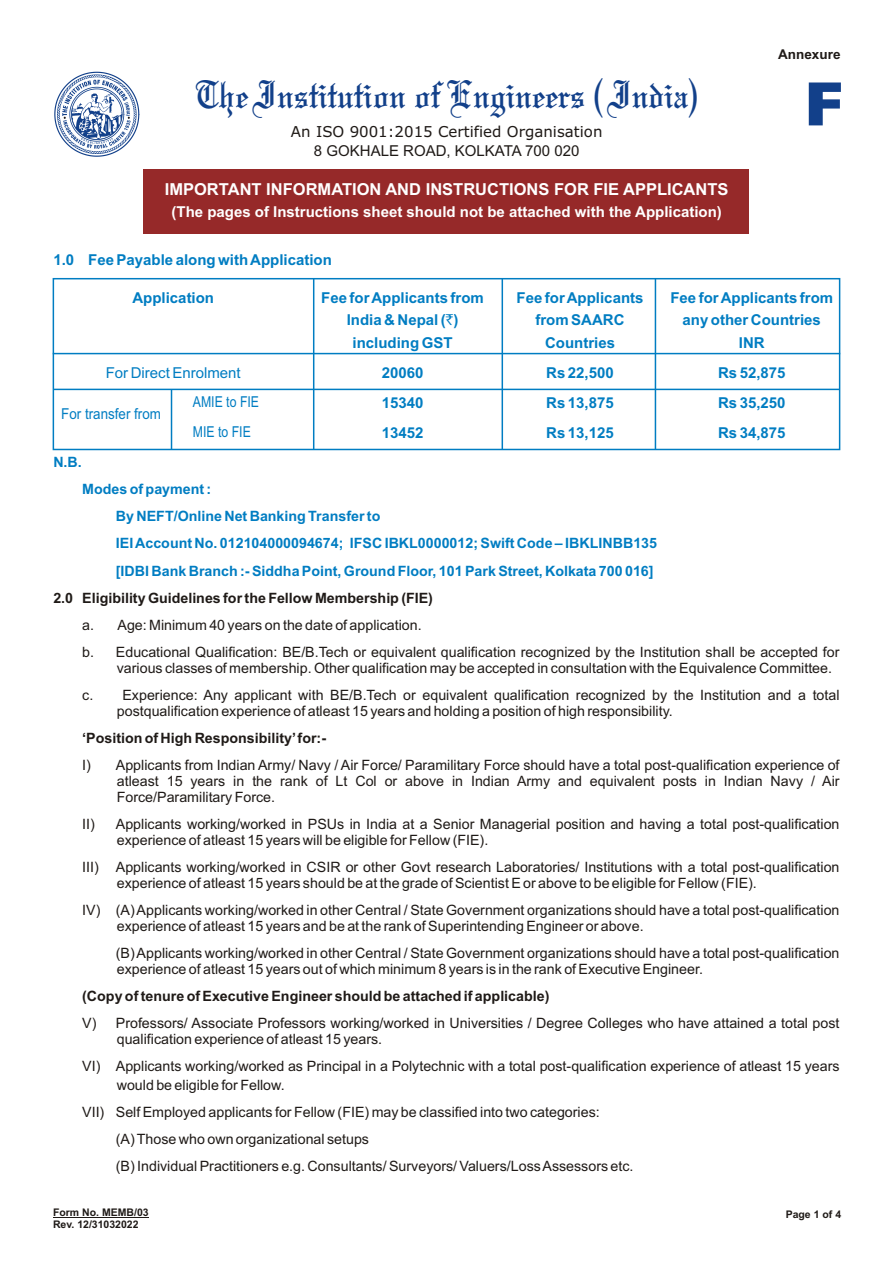
<style>
.page{position:relative;width:893px;height:1263px;background:#fff}
.page>*{position:absolute;margin:0;border:0;box-sizing:border-box;transform-origin:0 0}
.t1{font:500 60px "Futura BT";color:#12408a;scale:1.22 1}
.t2{font:42px "Olde English";color:#12408a}
.t3{font:700 16.5px "Arial";color:#fff}
.t4{font:700 15px "Arial";color:#007dc2}
.t5{font:700 15px "Arial";color:#fff}
.t6{font:15px "Verdana";color:#1f1a17}
.t7{font:15px "Arial";color:#1f1a17}
.t8{font:15px "Arial";color:#007dc2}
.t9{font:15px/29.5px "Arial Narrow";color:#007dc2}
.t10{font:15px "Arial Narrow";color:#007dc2;scale:1.09 1}
.t11{font:14.25px/15.9px "Arial";color:#1f1a17}
.t12{font:700 14.25px/27px "Arial";color:#007dc2}
.t13{font:700 14.25px "Arial";color:#1f1a17}
.t14{font:700 13.5px "Arial";color:#1f1a17}
.t15{font:700 10.5px/11.7px "Arial";color:#1f1a17}
.s1{font-family:"Rupee Foradian";font-weight:400}
</style>
<div class="page">
<svg style="left:54px;top:72px;width:85px;height:85px"></svg>
<div style="left:144px;top:169px;width:605px;height:65px;background:#962929"></div>
<div style="left:53px;top:278px;width:787px;height:172px;border:1px solid #007dc2"></div>
<hr style="left:53px;top:353px;width:787px;height:1px;background:#007dc2">
<hr style="left:313px;top:279px;width:1px;height:170px;background:#007dc2">
<hr style="left:502px;top:279px;width:1px;height:170px;background:#007dc2">
<hr style="left:655px;top:279px;width:1px;height:170px;background:#007dc2">
<hr style="left:53px;top:389px;width:787px;height:1px;background:#007dc2">
<hr style="left:171px;top:389px;width:1px;height:60px;background:#007dc2">
<hr style="left:53px;top:1217px;width:96px;height:1px;background:#1f1a17">
<h2 class="t2" style="left:196px;top:80px;width:504px">The Institution of Engineers ( India)</h2>
<p class="t6" style="left:291px;top:125px;width:313px">An ISO 9001:2015 Certified Organisation</p>
<p class="t7" style="left:314px;top:145px;width:267px">8 GOKHALE ROAD, KOLKATA 700 020</p>
<p class="t3" style="left:165px;top:183px;width:565px">IMPORTANT INFORMATION AND INSTRUCTIONS FOR FIE APPLICANTS</p>
<p class="t5" style="left:172px;top:206px;width:552px">(The pages of Instructions sheet should not be attached with the Application)</p>
<p class="t14" style="left:778px;top:49px;width:64px">Annexure</p>
<h1 class="t1" style="left:803px;top:80px;width:34px">F</h1>
<p class="t4" style="left:53px;top:254px;width:280px">1.0 Fee Payable along with Application</p>
<p class="t4" style="left:132px;top:292px;width:83px">Application</p>
<p class="t4" style="left:321px;top:292px;width:164px">Fee for Applicants from</p>
<p class="t4" style="left:516px;top:292px;width:128px">Fee for Applicants</p>
<p class="t4" style="left:670px;top:292px;width:164px">Fee for Applicants from</p>
<p class="t4" style="left:347px;top:314px;width:113px">India &amp; Nepal (<span class="s1">`</span>)</p>
<p class="t4" style="left:535px;top:314px;width:91px">from SAARC</p>
<p class="t4" style="left:683px;top:314px;width:140px">any other Countries</p>
<p class="t4" style="left:353px;top:337px;width:101px">including GST</p>
<p class="t4" style="left:545px;top:337px;width:72px">Countries</p>
<p class="t4" style="left:739px;top:337px;width:27px">INR</p>
<p class="t4" style="left:382px;top:367px;width:43px">20060</p>
<p class="t4" style="left:546px;top:367px;width:69px">Rs 22,500</p>
<p class="t4" style="left:718px;top:367px;width:69px">Rs 52,875</p>
<p class="t4" style="left:382px;top:397px;width:43px">15340</p>
<p class="t4" style="left:546px;top:397px;width:69px">Rs 13,875</p>
<p class="t4" style="left:718px;top:397px;width:69px">Rs 35,250</p>
<p class="t4" style="left:382px;top:427px;width:43px">13452</p>
<p class="t4" style="left:546px;top:427px;width:69px">Rs 13,125</p>
<p class="t4" style="left:718px;top:427px;width:69px">Rs 34,875</p>
<p class="t12" style="left:53px;top:450px;width:30px">N.B.</p>
<p class="t12" style="left:116px;top:477px;width:543px;text-indent:-34px">Modes of payment :<br>By NEFT/Online Net Banking Transfer to<br>IEI Account No. 012104000094674; IFSC IBKL0000012; Swift Code – IBKLINBB135 [IDBI Bank Branch :- Siddha Point, Ground Floor, 101 Park Street, Kolkata 700 016]</p>
<p class="t13" style="left:53px;top:592px;width:381px">2.0 Eligibility Guidelines for the Fellow Membership (FIE)</p>
<p class="t11" style="left:82px;top:612px;width:759px;line-height:27px">a. Age: Minimum 40 years on the date of application.<br>b. Educational Qualification: BE/B.Tech or equivalent qualification recognized by the Institution shall be accepted for</p>
<p class="t11" style="left:82px;top:655px;width:759px;line-height:27px;text-indent:35px">various classes of membership. Other qualification may be accepted in consultation with the Equivalence Committee. c. Experience: Any applicant with BE/B.Tech or equivalent qualification recognized by the Institution and a total</p>
<p class="t11" style="left:117px;top:704px;width:557px">postqualification experience of atleast 15 years and holding a position of high responsibility.</p>
<p class="t13" style="left:82px;top:732px;width:245px">‘Position of High Responsibility’for:-</p>
<p class="t11" style="left:117px;top:758px;width:724px;text-align:justify;text-indent:-35px">I) Applicants from Indian Army/ Navy / Air Force/ Paramilitary Force should have a total post-qualification experience of atleast 15 years in the rank of Lt Col or above in Indian Army and equivalent posts in Indian Navy / Air Force/Paramilitary Force.</p>
<p class="t11" style="left:117px;top:817px;width:724px;text-indent:-35px">II) Applicants working/worked in PSUs in India at a Senior Managerial position and having a total post-qualification experience of atleast 15 years will be eligible for Fellow (FIE).</p>
<p class="t11" style="left:117px;top:860px;width:724px;text-indent:-35px">III) Applicants working/worked in CSIR or other Govt research Laboratories/ Institutions with a total post-qualification experience of atleast 15 years should be at the grade of Scientist E or above to be eligible for Fellow (FIE).</p>
<p class="t11" style="left:117px;top:903px;width:724px;text-indent:-35px">IV) (A) Applicants working/worked in other Central / State Government organizations should have a total post-qualification experience of atleast 15 years and be at the rank of Superintending Engineer or above.</p>
<p class="t11" style="left:116px;top:946px;width:725px">(B) Applicants working/worked in other Central / State Government organizations should have a total post-qualification experience of atleast 15 years out of which minimum 8 years is in the rank of Executive Engineer.</p>
<p class="t13" style="left:82px;top:990px;width:469px">(Copy of tenure of Executive Engineer should be attached if applicable)</p>
<p class="t11" style="left:117px;top:1016px;width:724px;text-indent:-35px">V) Professors/ Associate Professors working/worked in Universities / Degree Colleges who have attained a total post qualification experience of atleast 15 years.</p>
<p class="t11" style="left:117px;top:1057px;width:724px;line-height:18.9px;text-indent:-35px">VI) Applicants working/worked as Principal in a Polytechnic with a total post-qualification experience of atleast 15 years would be eligible for Fellow.</p>
<p class="t11" style="left:116px;top:1099px;width:519px;line-height:27px;text-indent:-34px">VII) Self Employed applicants for Fellow (FIE) may be classified into two categories:<br>(A) Those who own organizational setups<br>(B) Individual Practitioners e.g. Consultants/ Surveyors/ Valuers/Loss Assessors etc.</p>
<p class="t8" style="left:106px;top:367px;width:137px">For Direct Enrolment</p>
<p class="t10" style="left:61px;top:408px;width:93px">For transfer from</p>
<p class="t9" style="left:193px;top:389px;width:68px">AMIE to FIE<br>MIE to FIE</p>
<p class="t15" style="left:53px;top:1207px;width:97px">Form No. MEMB/03<br>Rev. 12/31032022</p>
<p class="t15" style="left:786px;top:1209px;width:57px">Page 1 of 4</p>
</div>
